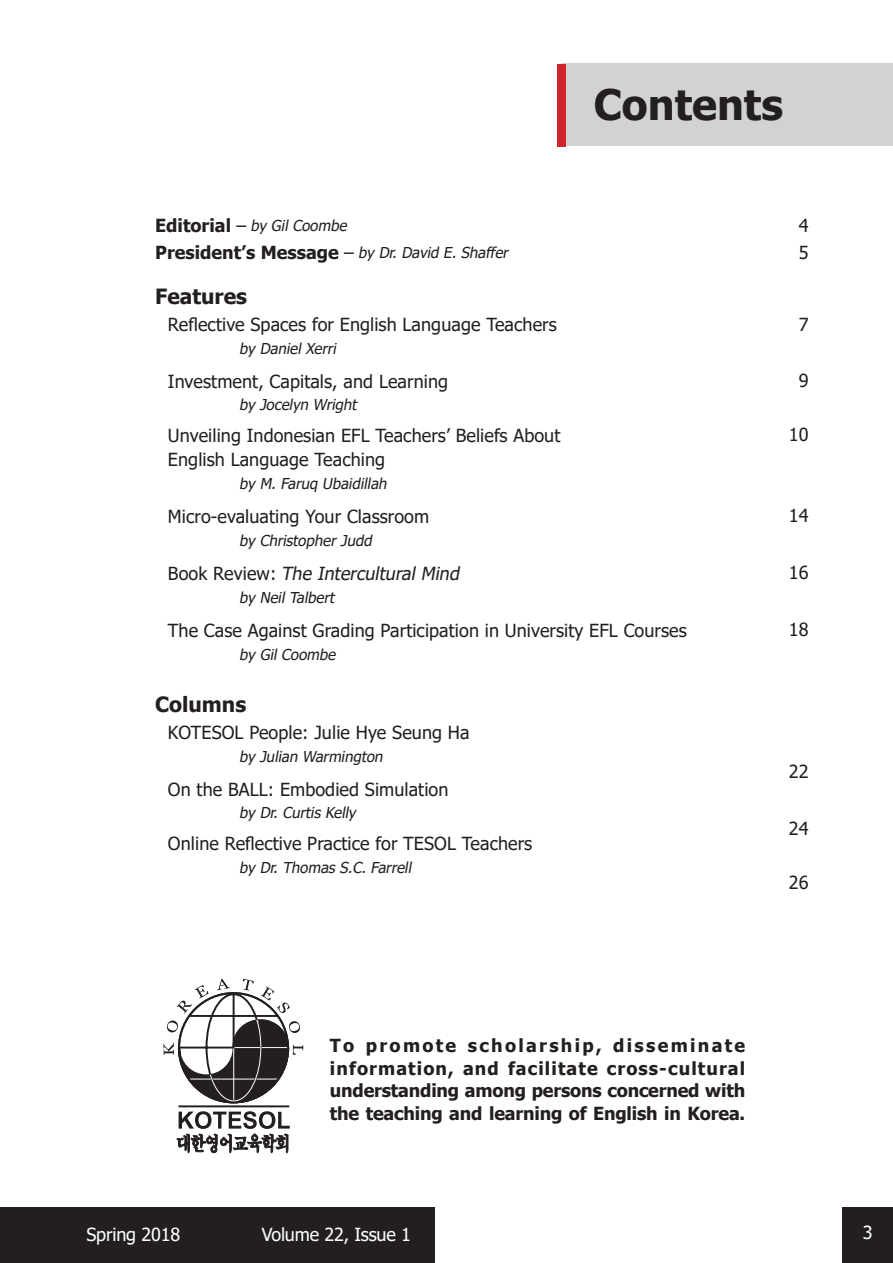
<style>
.page{position:relative;width:893px;height:1263px;background:#fff}
.page>*{position:absolute;margin:0;border:0;box-sizing:border-box;transform-origin:0 0}
.t1{font:700 42px "Tahoma";color:#231f20}
.t2{font:700 21px "Tahoma";color:#231f20}
.t3{font:18px "Tahoma";letter-spacing:.005em;color:#231f20}
.t4{font:700 18px/22.5px "Tahoma";letter-spacing:-.01em;color:#231f20;text-align:justify}
.t5{font:italic 18px "Tahoma";color:#231f20}
.t6{font:18px "Tahoma";letter-spacing:-.01em;color:#fff}
.t7{font:italic 15px "Tahoma";color:#231f20}
.s1{font-weight:700;font-style:normal;font-size:18px}
.s2{font-style:normal;font-size:18px}
.s3{font-style:normal}
</style>
<div class="page">
<div style="left:843px;top:1207px;width:50px;height:56px;background:#231f20"></div>
<div style="left:0;top:1207px;width:435px;height:56px;background:#231f20"></div>
<div style="left:562px;top:64px;width:331px;height:82px;background:#d1d2d4"></div>
<div style="left:557px;top:64px;width:9px;height:83px;background:#d1232a"></div>
<svg style="left:163px;top:979px;width:140px;height:125px"></svg>
<hr style="left:178px;top:1105px;width:111px;height:2px;background:#231f20">
<svg style="left:177px;top:1111px;width:113px;height:42px"></svg>
<p class="t1" style="left:594px;top:75px;width:191px">Contents</p>
<p class="t7" style="left:155px;top:215px;width:197px"><span class="s1">Editorial</span> <span class="s2">–</span> by GilCoombe</p>
<p class="t7" style="left:155px;top:242px;width:358px"><span class="s1">President’s Message</span> <span class="s2">–</span> by Dr.David E.Shaffer</p>
<p class="t2" style="left:155px;top:281px;width:93px">Features</p>
<p class="t3" style="left:168px;top:312px;width:390px">Reflective Spaces for English Language Teachers</p>
<p class="t7" style="left:239px;top:338px;width:102px">by DanielXerri</p>
<p class="t3" style="left:168px;top:369px;width:282px">Investment, Capitals, and Learning</p>
<p class="t7" style="left:239px;top:394px;width:123px">by Jocelyn Wright</p>
<p class="t3" style="left:168px;top:423px;width:394px">Unveiling Indonesian EFL Teachers’ Beliefs About</p>
<p class="t3" style="left:168px;top:447px;width:219px">English Language Teaching</p>
<p class="t7" style="left:239px;top:473px;width:153px">by M.Faruq Ubaidillah</p>
<p class="t3" style="left:168px;top:504px;width:263px">Micro-evaluating Your Classroom</p>
<p class="t7" style="left:239px;top:530px;width:138px">by ChristopherJudd</p>
<p class="t5" style="left:168px;top:561px;width:297px"><span class="s3">B o o k Re v i e w :</span> The Intercultural Mind</p>
<p class="t7" style="left:239px;top:587px;width:100px">by NeilTalbert</p>
<p class="t3" style="left:168px;top:618px;width:520px">The Case Against Grading Participation in University EFL Courses</p>
<p class="t7" style="left:239px;top:644px;width:101px">by GilCoombe</p>
<p class="t2" style="left:155px;top:689px;width:93px">Columns</p>
<p class="t3" style="left:168px;top:720px;width:303px">KOTESOL People: Julie Hye Seung Ha</p>
<p class="t7" style="left:239px;top:746px;width:149px">by Julian Warmington</p>
<p class="t3" style="left:168px;top:777px;width:282px">On the BALL: Embodied Simulation</p>
<p class="t7" style="left:239px;top:802px;width:122px">by Dr.CurtisKelly</p>
<p class="t3" style="left:168px;top:831px;width:366px">Online Reflective Practice for TESOL Teachers</p>
<p class="t7" style="left:239px;top:857px;width:177px">by Dr.ThomasS.C.Farrell</p>
<p class="t3" style="left:799px;top:213px;width:11px">4</p>
<p class="t3" style="left:799px;top:240px;width:11px">5</p>
<p class="t3" style="left:799px;top:312px;width:11px">7</p>
<p class="t3" style="left:799px;top:368px;width:11px">9</p>
<p class="t3" style="left:789px;top:423px;width:21px">10</p>
<p class="t3" style="left:789px;top:504px;width:21px">14</p>
<p class="t3" style="left:789px;top:561px;width:21px">16</p>
<p class="t3" style="left:789px;top:618px;width:21px">18</p>
<p class="t3" style="left:789px;top:759px;width:21px">22</p>
<p class="t3" style="left:789px;top:816px;width:21px">24</p>
<p class="t3" style="left:789px;top:870px;width:21px">26</p>
<p class="t4" style="left:330px;top:1035px;width:417px">To promote scholarship, disseminate information, and facilitate cross-cultural understanding among persons concerned with the teaching and learning of English in Korea.</p>
<p class="t6" style="left:86px;top:1223px;width:95px">Spring 2018</p>
<p class="t6" style="left:262px;top:1223px;width:151px">Volume 22, Issue 1</p>
<p class="t6" style="left:863px;top:1221px;width:11px">3</p>
</div>
